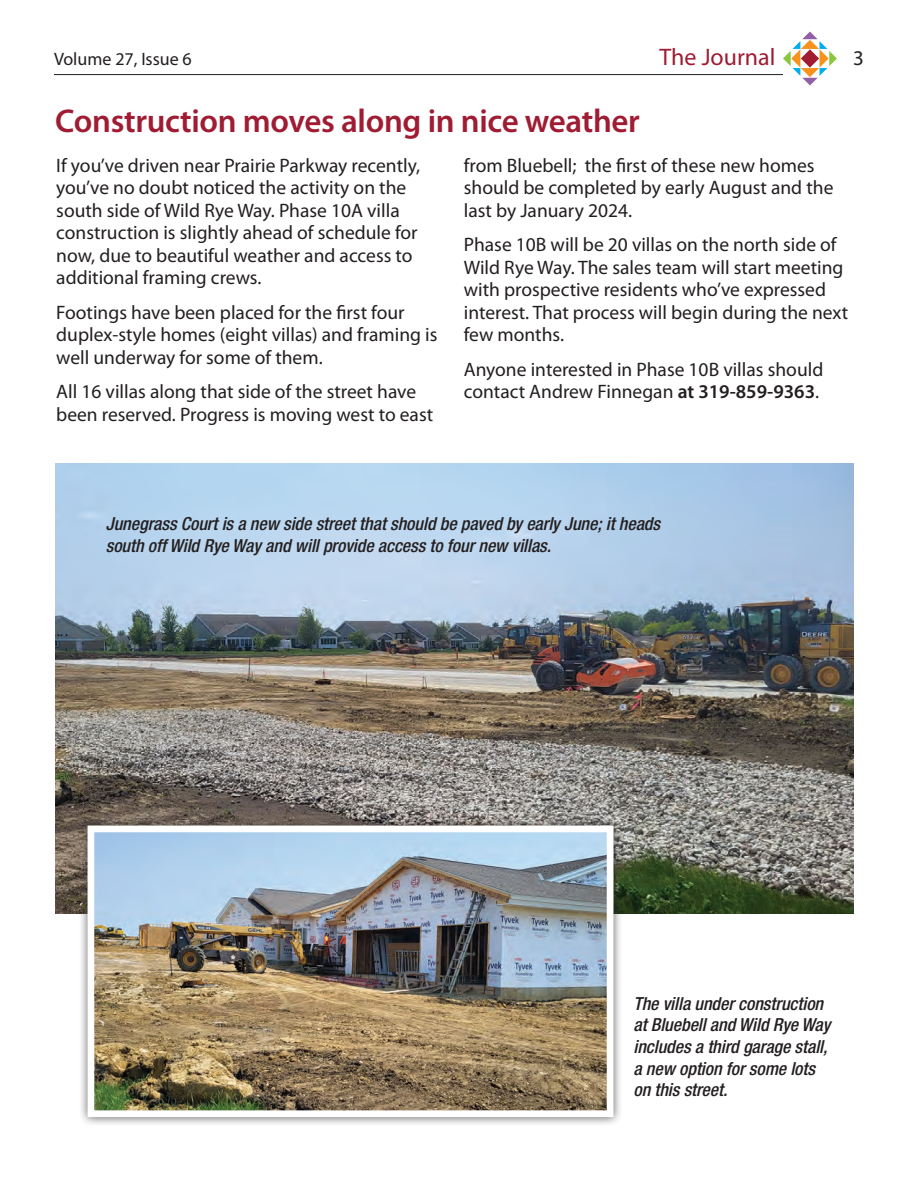
<style>
.page{position:relative;width:918px;height:1188px;background:#fff}
.page>*{position:absolute;margin:0;border:0;box-sizing:border-box;transform-origin:0 0}
.t1{font:600 33px "Myriad Pro";letter-spacing:-.01em;color:#9f1c33}
.t2{font:24px "Myriad Pro";color:#9f1c33}
.t3{font:21px "Myriad Pro";color:#231f20}
.t4{font:19.5px/22.5px "Myriad Pro";color:#231f20}
.t5{font:italic 500 condensed 18px/21.6px "Helvetica Neue";letter-spacing:-.005em;color:#231f20}
.t6{font:18px "Myriad Pro";color:#231f20}
.s1{font-weight:600}
</style>
<div class="page">
<svg style="left:783px;top:32px;width:54px;height:53px"></svg>
<hr style="left:54px;top:74px;width:729px;height:1px;background:#231f20">
<img style="left:55px;top:464px;width:798px;height:450px">
<div style="left:78px;top:816px;width:545px;height:311px;background:#231f20;opacity:.75"></div>
<img style="left:96px;top:834px;width:510px;height:275px">
<div style="left:88px;top:826px;width:526px;height:291px;border:7px solid #fff"></div>
<p class="t6" style="left:54px;top:47px;width:139px">Volume 27, Issue 6</p>
<p class="t2" style="left:660px;top:42px;width:117px">The Journal</p>
<p class="t3" style="left:853px;top:45px;width:12px">3</p>
<p class="t1" style="left:55px;top:100px;width:586px">Construction moves along in nice weather</p>
<p class="t4" style="left:56px;top:153px;width:365px">If you’ve driven near Prairie Parkway recently, you’ve no doubt noticed the activity on the south side of Wild Rye Way. Phase 10A villa construction is slightly ahead of schedule for now, due to beautiful weather and access to additional framing crews.</p>
<p class="t4" style="left:56px;top:300px;width:383px">Footings have been placed for the first four duplex-style homes (eight villas) and framing is well underway for some of them.</p>
<p class="t4" style="left:56px;top:380px;width:378px">All 16 villas along that side of the street have been reserved. Progress is moving west to east</p>
<p class="t4" style="left:464px;top:153px;width:371px">from Bluebell; the first of these new homes should be completed by early August and the last by January 2024.</p>
<p class="t4" style="left:464px;top:233px;width:386px">Phase 10B will be 20 villas on the north side of Wild Rye Way. The sales team will start meeting with prospective residents who’ve expressed interest. That process will begin during the next few months.</p>
<p class="t4" style="left:464px;top:358px;width:361px">Anyone interested in Phase 10B villas should contact Andrew Finnegan <span class="s1">at 319-859-9363</span>.</p>
<p class="t5" style="left:106px;top:513px;width:556px">Junegrass Court is a new side street that should be paved by early June; it heads south off Wild Rye Way and will provide access to four new villas.</p>
<p class="t5" style="left:633px;top:992px;width:199px">The villa under construction at Bluebell and Wild Rye Way includes a third garage stall, a new option for some lots on this street.</p>
</div>
